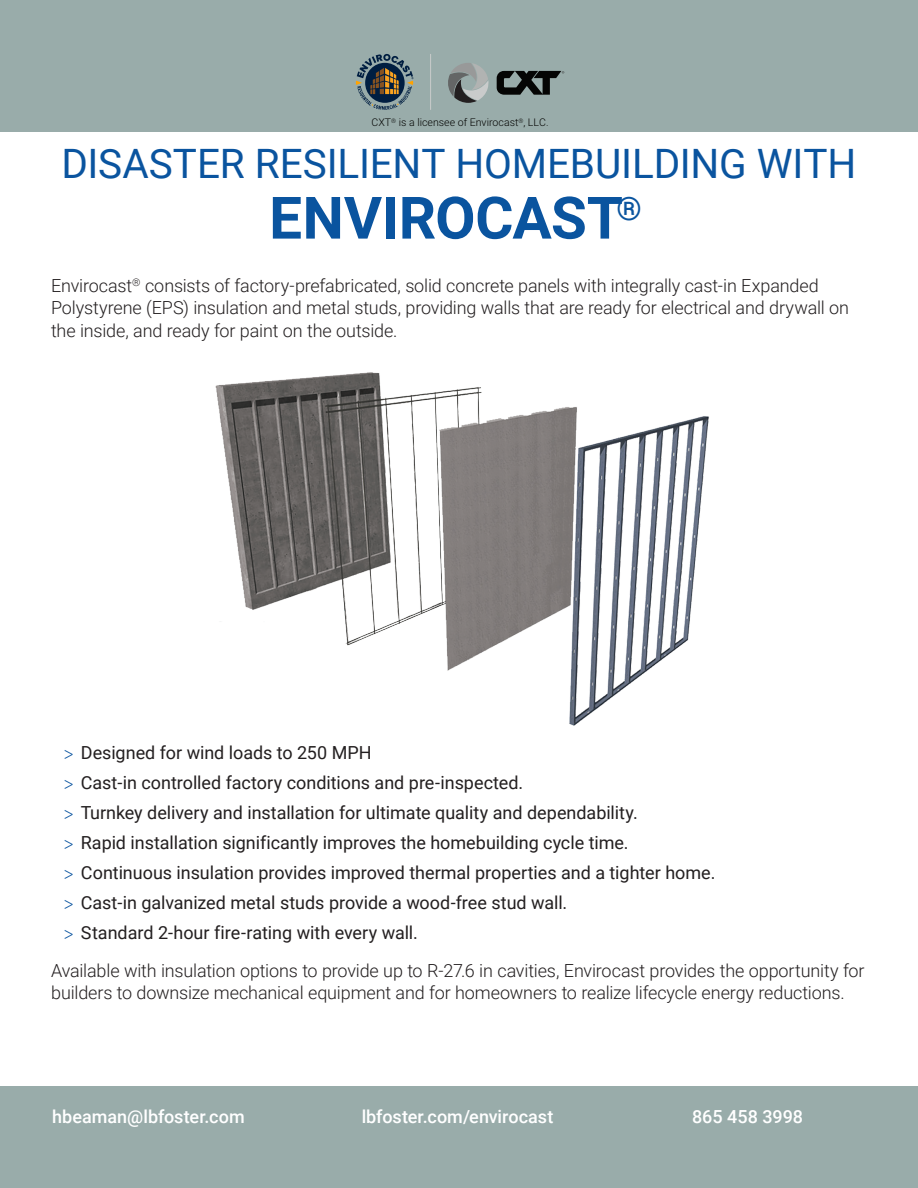
<style>
.page{position:relative;width:918px;height:1188px;background:#fff}
.page>*{position:absolute;margin:0;border:0;box-sizing:border-box;transform-origin:0 0}
.t1{font:700 58.5px "Roboto";letter-spacing:-.005em;color:#0a549f}
.t2{font:40.5px "Roboto";letter-spacing:-.005em;color:#0a549f}
.t3{font:18px "Roboto";letter-spacing:-.005em;color:#231f20}
.Intro-para-heading-1{font:300 18px/22.5px "Roboto";letter-spacing:-.01em;color:#231f20}
.Body-text{font:300 18px/22.5px "Roboto";letter-spacing:-.01em;color:#231f20}
.t4{font:500 18px "Roboto";color:#fff}
.t5{font:300 10.65px "Roboto";color:#040503}
.s1{font-family:"Minion Pro";color:#0a549f}
</style>
<div class="page">
<div style="left:0;top:1087px;width:918px;height:101px;background:#99acaa"></div>
<div style="left:0;top:0;width:918px;height:131px;background:#99acaa"></div>
<img style="left:215px;top:372px;width:494px;height:354px">
<svg style="left:448px;top:63px;width:41px;height:40px"></svg>
<svg style="left:497px;top:71px;width:67px;height:24px"></svg>
<svg style="left:356px;top:54px;width:58px;height:56px"></svg>
<hr style="left:430px;top:54px;width:1px;height:56px;background:#c9cbcb">
<p class="t5" style="left:372px;top:116px;width:178px">CXT<sup>®</sup> is a licensee of Envirocast<sup>®</sup>, LLC.</p>
<p class="t2" style="left:61px;top:136px;width:797px">DISASTER RESILIENT HOMEBUILDING WITH</p>
<p class="t1" style="left:269px;top:177px;width:374px">ENVIROCAST<sup>®</sup></p>
<p class="Intro-para-heading-1" style="left:51px;top:273px;width:800px">Envirocast<sup>®</sup> consists of factory-prefabricated, solid concrete panels with integrally cast-in Expanded<br>Polystyrene (EPS) insulation and metal studs, providing walls that are ready for electrical and drywall on the inside, and ready for paint on the outside.</p>
<p class="t3" style="left:64px;top:740px;width:309px"><span class="s1">&gt;</span> Designed for wind loads to 250 MPH</p>
<p class="t3" style="left:64px;top:770px;width:461px"><span class="s1">&gt;</span> Cast-in controlled factory conditions and pre-inspected.</p>
<p class="t3" style="left:64px;top:800px;width:575px"><span class="s1">&gt;</span> Turnkey delivery and installation for ultimate quality and dependability.</p>
<p class="t3" style="left:64px;top:830px;width:566px"><span class="s1">&gt;</span> Rapid installation significantly improves the homebuilding cycle time.</p>
<p class="t3" style="left:64px;top:860px;width:653px"><span class="s1">&gt;</span> Continuous insulation provides improved thermal properties and a tighter home.</p>
<p class="t3" style="left:64px;top:890px;width:505px"><span class="s1">&gt;</span> Cast-in galvanized metal studs provide a wood-free stud wall.</p>
<p class="t3" style="left:64px;top:920px;width:356px"><span class="s1">&gt;</span> Standard 2-hour fire-rating with every wall.</p>
<p class="Body-text" style="left:51px;top:958px;width:815px">Available with insulation options to provide up to R-27.6 in cavities, Envirocast provides the opportunity for builders to downsize mechanical equipment and for homeowners to realize lifecycle energy reductions.</p>
<p class="t4" style="left:52px;top:1104px;width:194px">hbeaman@lbfoster.com</p>
<p class="t4" style="left:692px;top:1104px;width:112px">865 458 3998</p>
<p class="t4" style="left:362px;top:1104px;width:193px">lbfoster.com/envirocast</p>
</div>
